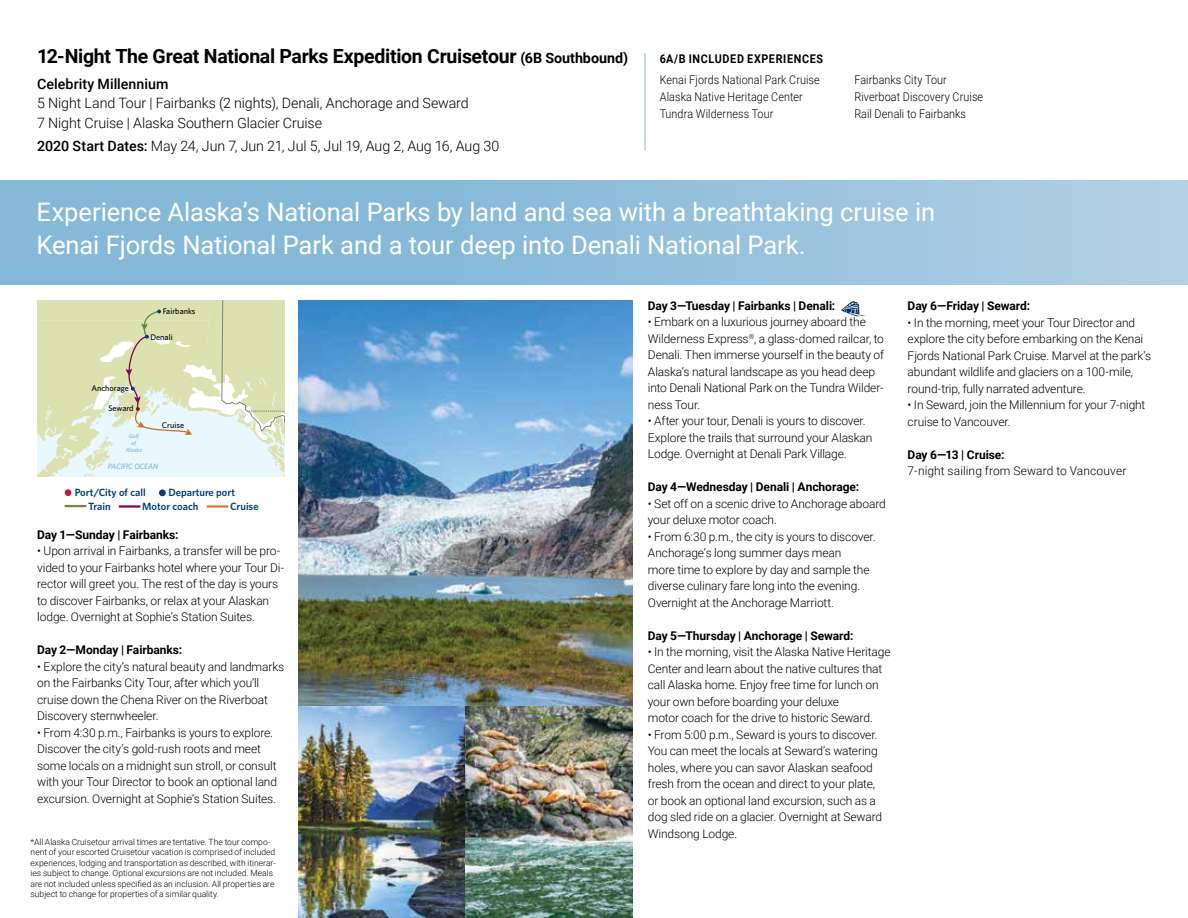
<style>
.page{position:relative;width:1188px;height:918px;background:#fff}
.page>*{position:absolute;margin:0;border:0;box-sizing:border-box;transform-origin:0 0}
.t1{font:25.5px/33px "Roboto";letter-spacing:-.005em;color:#fff}
.t2{font:700 19.5px "Roboto";letter-spacing:-.015em;color:#000}
.t3{font:300 14.25px/20.2px "Roboto";letter-spacing:-.005em;color:#000}
.t4{font:500 14.25px "Roboto";letter-spacing:.005em;color:#000}
.t5{font:300 12px/16.5px "Roboto";letter-spacing:-.01em;color:#000}
.t6{font:700 12px "Roboto";letter-spacing:-.005em;color:#000}
.t7{font:300 12px/17.2px "Roboto";letter-spacing:.01em;color:#000;scale:.9 1}
.t8{font:300 12px "Roboto";letter-spacing:.01em;color:#000}
.t9{font:700 12px "Roboto";letter-spacing:.06em;color:#000;scale:.9 1}
.t10{font:600 10.5px "Whitney";color:#004275}
.t11{font:300 8.55px/10.5px "Roboto";color:#000}
.t12{font:500 8.25px "Whitney";color:#000}
.t13{font:italic 500 7.8px "Whitney";color:#86b1d8}
.t14{font:italic 500 6px/6.9px "Whitney";color:#86b1d8;text-align:center}
.s1{font-size:14.25px}
.s2{font-weight:500}
.s3{font-size:24px}
</style>
<div class="page">
<img style="left:298px;top:705px;width:335px;height:213px">
<img style="left:298px;top:301px;width:335px;height:404px">
<hr style="left:65px;top:505px;width:21px;height:2px;background:#72873e">
<hr style="left:119px;top:505px;width:21px;height:3px;background:#800654">
<hr style="left:207px;top:505px;width:21px;height:3px;background:#e86e34">
<div style="left:65px;top:489px;width:6px;height:7px;background:#be1d3d;border-radius:50%"></div>
<div style="left:159px;top:489px;width:7px;height:7px;background:#004275;border-radius:50%"></div>
<svg style="left:37px;top:301px;width:248px;height:176px;background:#e0e8ca"></svg>
<svg style="left:841px;top:301px;width:24px;height:15px"></svg>
<div style="left:0;top:180px;width:1188px;height:104px;background:linear-gradient(to right,#7bb3d5,#adcce3)"></div>
<hr style="left:644px;top:53px;width:2px;height:97px;background:#9cbccd">
<h2 class="t2" style="left:37px;top:43px;width:592px">12-Night The Great National Parks Expedition Cruisetour <span class="s1">(6B Southbound)</span></h2>
<p class="t4" style="left:37px;top:74px;width:133px">Celebrity Millennium</p>
<p class="t3" style="left:37px;top:92px;width:433px">5 Night Land Tour | Fairbanks (2 nights), Denali, Anchorage and Seward<br>7 Night Cruise | Alaska Southern Glacier Cruise</p>
<p class="t3" style="left:37px;top:135px;width:464px"><span class="s2">2020 Start Dates:</span> May 24, Jun 7, Jun 21, Jul 5, Jul 19, Aug 2, Aug 16, Aug 30</p>
<p class="t9" style="left:660px;top:50px;width:183px">6A/B INCLUDED EXPERIENCES</p>
<p class="t7" style="left:660px;top:70px;width:179px">Kenai Fjords National Park Cruise<br>Alaska Native Heritage Center<br>Tundra Wilderness Tour</p>
<p class="t7" style="left:854px;top:71px;width:145px">Fairbanks City Tour<br>Riverboat Discovery Cruise<br>Rail Denali to Fairbanks</p>
<h1 class="t1" style="left:37px;top:195px;width:900px">Experience Alaska’s National Parks by land and sea with a breathtaking cruise in<br>Kenai Fjords National Park and a tour deep into Denali National Park<span class="s3">.</span></h1>
<p class="t12" style="left:163px;top:306px;width:34px">Fairbanks</p>
<p class="t12" style="left:92px;top:383px;width:39px">Anchorage</p>
<p class="t12" style="left:108px;top:403px;width:27px">Seward</p>
<p class="t12" style="left:150px;top:332px;width:24px">Denali</p>
<p class="t12" style="left:162px;top:420px;width:24px">Cruise</p>
<p class="t14" style="left:126px;top:432px;width:18px">Gulf of<br>Alaska</p>
<p class="t13" style="left:108px;top:462px;width:52px">PACIFIC OCEAN</p>
<p class="t10" style="left:75px;top:486px;width:73px">Port/City of call</p>
<p class="t10" style="left:168px;top:486px;width:68px">Departure port</p>
<p class="t10" style="left:88px;top:500px;width:24px">Train</p>
<p class="t10" style="left:142px;top:500px;width:58px">Motor coach</p>
<p class="t10" style="left:230px;top:500px;width:30px">Cruise</p>
<p class="t6" style="left:37px;top:526px;width:143px">Day 1—Sunday | Fairbanks:</p>
<p class="t5" style="left:37px;top:542px;width:248px">• Upon arrival in Fairbanks, a transfer will be pro&shy;vided to your Fairbanks hotel where your Tour Di&shy;rector will greet you. The rest of the day is yours to discover Fairbanks, or relax at your Alaskan lodge. Overnight at Sophie’s Station Suites.</p>
<p class="t6" style="left:37px;top:641px;width:147px">Day 2—Monday | Fairbanks:</p>
<p class="t5" style="left:37px;top:658px;width:248px">• Explore the city’s natural beauty and landmarks on the Fairbanks City Tour, after which you’ll cruise down the Chena River on the Riverboat Discovery sternwheeler.</p>
<p class="t5" style="left:37px;top:724px;width:241px">• From 4:30 p.m., Fairbanks is yours to explore.<br>Discover the city’s gold-rush roots and meet some locals on a midnight sun stroll, or consult with your Tour Director to book an optional land excursion. Overnight at Sophie’s Station Suites.</p>
<p class="t11" style="left:31px;top:836px;width:247px">*All Alaska Cruisetour arrival times are tentative. The tour compo&shy;nent of your escorted Cruisetour vacation is comprised of included experiences, lodging and transportation as described, with itinerar&shy;ies subject to change. Optional excursions are not included. Meals are not included unless specified as an inclusion. All properties are subject to change for properties of a similar quality.</p>
<p class="t6" style="left:648px;top:297px;width:189px">Day 3—Tuesday | Fairbanks | Denali:</p>
<p class="t5" style="left:648px;top:313px;width:238px">• Embark on a luxurious journey aboard the Wilderness Express<sup>®</sup>, a glass-domed railcar, to Denali. Then immerse yourself in the beauty of Alaska’s natural landscape as you head deep into Denali National Park on the Tundra Wilder&shy;ness Tour.</p>
<p class="t5" style="left:648px;top:412px;width:226px">• After your tour, Denali is yours to discover.<br>Explore the trails that surround your Alaskan<br>Lodge. Overnight at Denali Park Village.</p>
<p class="t6" style="left:648px;top:479px;width:213px">Day 4—Wednesday | Denali | Anchorage:</p>
<p class="t5" style="left:648px;top:495px;width:240px">• Set off on a scenic drive to Anchorage aboard your deluxe motor coach.</p>
<p class="t5" style="left:648px;top:528px;width:229px">• From 6:30 p.m., the city is yours to discover.<br>Anchorage’s long summer days mean<br>more time to explore by day and sample the diverse culinary fare long into the evening.<br>Overnight at the Anchorage Marriott.</p>
<p class="t6" style="left:648px;top:627px;width:207px">Day 5—Thursday | Anchorage | Seward:</p>
<p class="t5" style="left:648px;top:643px;width:244px">• In the morning, visit the Alaska Native Heritage Center and learn about the native cultures that call Alaska home. Enjoy free time for lunch on your own before boarding your deluxe<br>motor coach for the drive to historic Seward.</p>
<p class="t5" style="left:648px;top:726px;width:236px">• From 5:00 p.m., Seward is yours to discover.<br>You can meet the locals at Seward’s watering holes, where you can savor Alaskan seafood fresh from the ocean and direct to your plate, or book an optional land excursion, such as a dog sled ride on a glacier. Overnight at Seward Windsong Lodge.</p>
<p class="t6" style="left:908px;top:298px;width:124px">Day 6—Friday | Seward:</p>
<p class="t5" style="left:908px;top:314px;width:245px">• In the morning, meet your Tour Director and explore the city before embarking on the Kenai Fjords National Park Cruise. Marvel at the park’s abundant wildlife and glaciers on a 100-mile, round-trip, fully narrated adventure.</p>
<p class="t5" style="left:908px;top:396px;width:239px">• In Seward, join the Millennium for your 7-night cruise to Vancouver.</p>
<p class="t6" style="left:908px;top:446px;width:98px">Day 6—13 | Cruise:</p>
<p class="t8" style="left:908px;top:463px;width:220px">7-night sailing from Seward to Vancouver</p>
</div>
